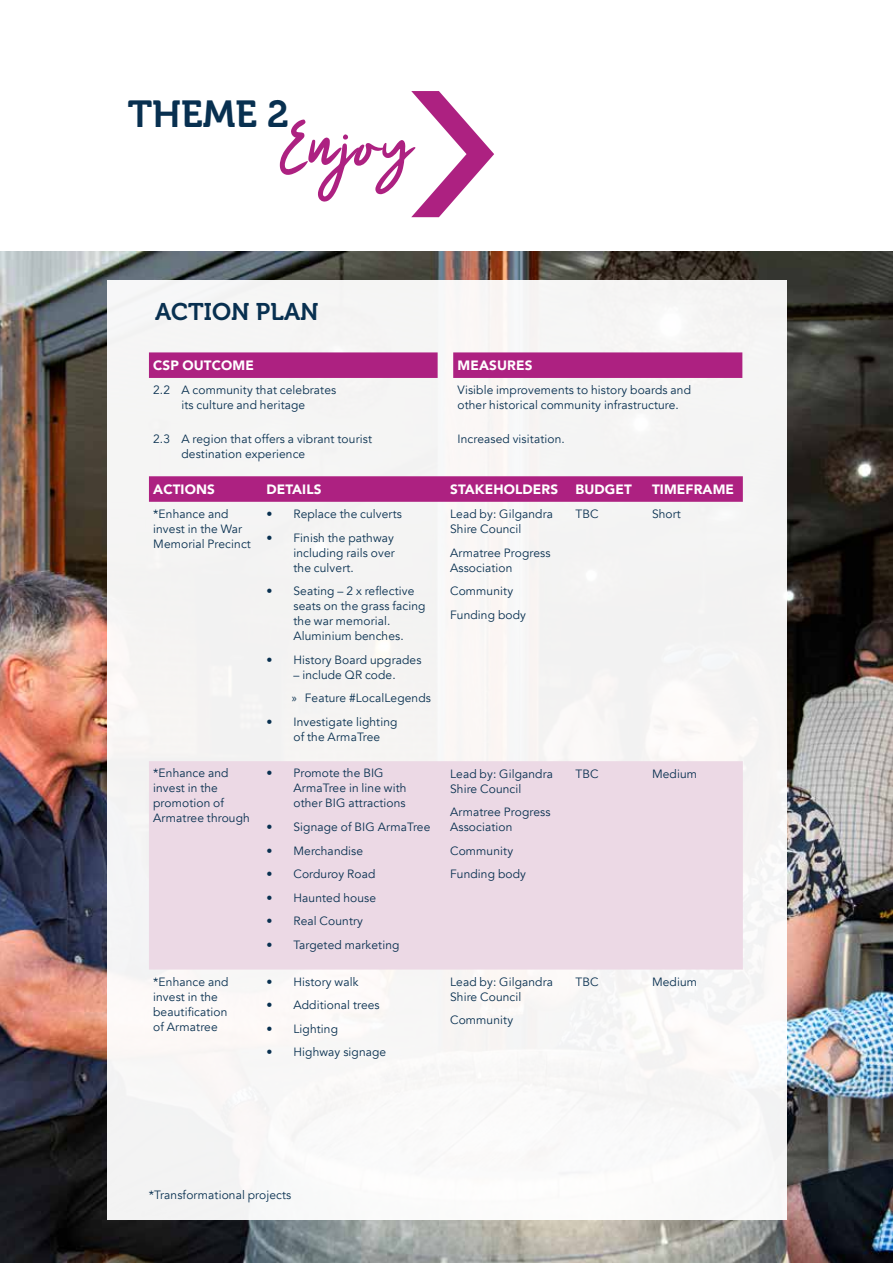
<style>
.page{position:relative;width:893px;height:1263px;background:#fff}
.page>*{position:absolute;margin:0;border:0;box-sizing:border-box;transform-origin:0 0}
.t1{font:69px "Rogan Winters";letter-spacing:.01em;color:#ad2181}
.t2{font:37.5px "Museo 700";color:#083050}
.t3{font:24px "Museo 700";color:#083050}
.t4{font:900 13.5px "Avenir";letter-spacing:.01em;color:#fff}
.t5{font:12px/15px "Avenir";letter-spacing:.01em;color:#083050}
.s1{font-family:"Myriad Pro"}
</style>
<div class="page">
<svg style="left:411px;top:91px;width:83px;height:126px"></svg>
<img style="left:0;top:252px;width:893px;height:1011px">
<div style="left:107px;top:281px;width:679px;height:939px;background:#f5f5f4"></div>
<svg style="left:149px;top:352px;width:593px;height:26px;background:#b02a86"></svg>
<svg style="left:149px;top:476px;width:594px;height:26px;background:#ae2483"></svg>
<div style="left:149px;top:761px;width:594px;height:208px;background:#ecd9e5"></div>
<h2 class="t2" style="left:128px;top:93px;width:163px">THEME 2</h2>
<h1 class="t1" style="left:279px;top:106px;width:135px">Enjoy</h1>
<h3 class="t3" style="left:155px;top:298px;width:165px">ACTION PLAN</h3>
<p class="t4" style="left:153px;top:354px;width:102px">CSP OUTCOME</p>
<p class="t4" style="left:457px;top:354px;width:76px">MEASURES</p>
<p class="t5" style="left:153px;top:383px;width:185px;text-align:center">2.2 A community that celebrates its culture and heritage</p>
<p class="t5" style="left:457px;top:383px;width:235px">Visible improvements to history boards and other historical community infrastructure.</p>
<p class="t5" style="left:181px;top:432px;width:192px;text-indent:-28px">2.3 A region that offers a vibrant tourist destination experience</p>
<p class="t5" style="left:457px;top:432px;width:109px">Increased visitation.</p>
<p class="t4" style="left:153px;top:478px;width:63px">ACTIONS</p>
<p class="t4" style="left:266px;top:478px;width:57px">DETAILS</p>
<p class="t4" style="left:450px;top:478px;width:109px">STAKEHOLDERS</p>
<p class="t4" style="left:575px;top:478px;width:58px">BUDGET</p>
<p class="t4" style="left:652px;top:478px;width:84px">TIMEFRAME</p>
<p class="t5" style="left:153px;top:507px;width:99px">*Enhance and invest in the War<br>Memorial Precinct</p>
<p class="t5" style="left:266px;top:507px;width:137px">• Replace the culverts</p>
<p class="t5" style="left:450px;top:507px;width:104px">Lead by: Gilgandra<br>Shire Council</p>
<p class="t5" style="left:450px;top:545px;width:102px">Armatree Progress<br>Association</p>
<p class="t5" style="left:450px;top:579px;width:77px;line-height:23.5px">Community<br>Funding body</p>
<p class="t5" style="left:575px;top:507px;width:25px">TBC</p>
<p class="t5" style="left:652px;top:507px;width:30px">Short</p>
<p class="t5" style="left:293px;top:530px;width:103px;text-align:justify;text-indent:-27px">• Finish the pathway including rails over the culvert.</p>
<p class="t5" style="left:293px;top:584px;width:133px;text-indent:-27px">• Seating – 2 x reflective seats on the grass facing the war memorial.<br>Aluminium benches.</p>
<p class="t5" style="left:266px;top:652px;width:157px">• History Board upgrades</p>
<p class="t5" style="left:292px;top:663px;width:140px;line-height:23.5px">– include QR code.<br><span class="s1">»</span> Feature #LocalLegends</p>
<p class="t5" style="left:293px;top:714px;width:106px;text-indent:-27px">• Investigate lighting of the ArmaTree</p>
<p class="t5" style="left:153px;top:766px;width:98px">*Enhance and invest in the promotion of<br>Armatree through</p>
<p class="t5" style="left:293px;top:766px;width:115px;text-indent:-27px">• Promote the BIG<br>ArmaTree in line with other BIG attractions</p>
<p class="t5" style="left:266px;top:819px;width:165px">• Signage of BIG ArmaTree</p>
<p class="t5" style="left:266px;top:843px;width:98px">• Merchandise</p>
<p class="t5" style="left:266px;top:867px;width:110px">• Corduroy Road</p>
<p class="t5" style="left:266px;top:890px;width:111px">• Haunted house</p>
<p class="t5" style="left:266px;top:914px;width:98px">• Real Country</p>
<p class="t5" style="left:266px;top:937px;width:135px">• Targeted marketing</p>
<p class="t5" style="left:153px;top:974px;width:77px">*Enhance and invest in the beautification of Armatree</p>
<p class="t5" style="left:266px;top:974px;width:94px">• History walk</p>
<p class="t5" style="left:266px;top:998px;width:115px">• Additional trees</p>
<p class="t5" style="left:266px;top:1021px;width:73px">• Lighting</p>
<p class="t5" style="left:266px;top:1045px;width:121px">• Highway signage</p>
<p class="t5" style="left:450px;top:766px;width:104px">Lead by: Gilgandra<br>Shire Council</p>
<p class="t5" style="left:450px;top:805px;width:102px">Armatree Progress<br>Association</p>
<p class="t5" style="left:450px;top:839px;width:77px;line-height:23.5px">Community<br>Funding body</p>
<p class="t5" style="left:450px;top:974px;width:104px">Lead by: Gilgandra<br>Shire Council</p>
<p class="t5" style="left:450px;top:1013px;width:64px">Community</p>
<p class="t5" style="left:575px;top:766px;width:25px">TBC</p>
<p class="t5" style="left:652px;top:766px;width:47px">Medium</p>
<p class="t5" style="left:575px;top:974px;width:25px">TBC</p>
<p class="t5" style="left:652px;top:974px;width:47px">Medium</p>
<p class="t5" style="left:149px;top:1187px;width:144px">*Transformational projects</p>
</div>
